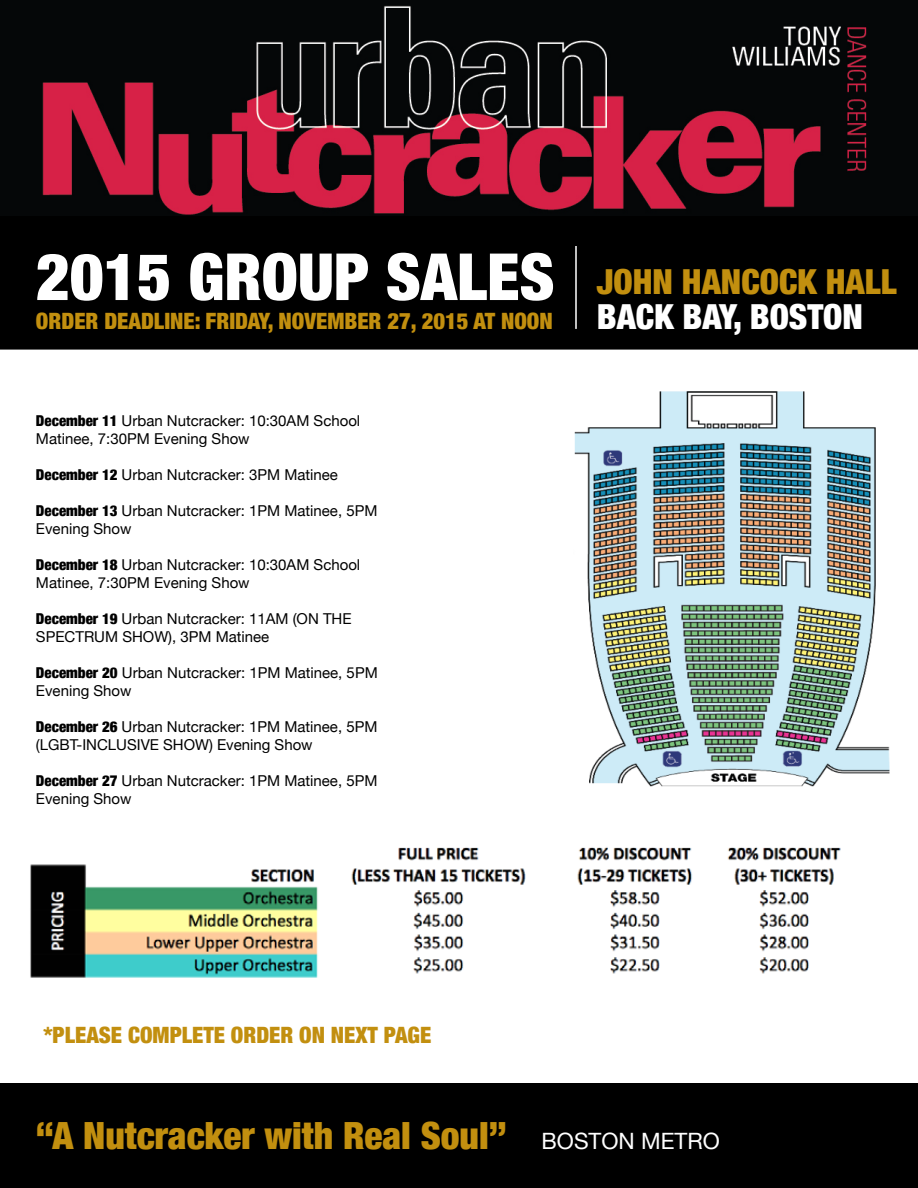
<style>
.page{position:relative;width:918px;height:1188px;background:#fff}
.page>*{position:absolute;margin:0;border:0;box-sizing:border-box;transform-origin:0 0}
.t1{font:900 condensed 65.1px "Helvetica Neue";color:#fff}
.t2{font:900 condensed 37.5px "Helvetica Neue";color:#c28f0f}
.t3{font:900 condensed 34.5px "Helvetica Neue";color:#c28f0f}
.t4{font:900 condensed 34.5px "Helvetica Neue";color:#fff}
.t5{font:900 condensed 22.5px "Helvetica Neue";color:#c28f0f}
.t6{font:15px/18px "Helvetica Neue";color:#000}
.s1{font-weight:900;font-stretch:condensed}
.s2{font-weight:400;font-stretch:normal;font-size:22.5px;color:#fff}
</style>
<div class="page">
<div style="left:0;top:216px;width:918px;height:134px;background:#000"></div>
<img style="left:30px;top:847px;width:811px;height:131px">
<img style="left:574px;top:391px;width:316px;height:396px">
<div style="left:0;top:1083px;width:918px;height:105px;background:#000"></div>
<hr style="left:575px;top:246px;width:2px;height:83px;background:#fff">
<img style="left:0;top:0;width:918px;height:216px">
<h1 class="t1" style="left:36px;top:223px;width:520px">2015 GROUP SALES</h1>
<h3 class="t5" style="left:36px;top:302px;width:518px">ORDER DEADLINE: FRIDAY, NOVEMBER 27, 2015 AT NOON</h3>
<p class="t6" style="left:36px;top:412px;width:326px"><span class="s1">December 11</span> Urban Nutcracker: 10:30AM School<br>Matinee, 7:30PM Evening Show</p>
<p class="t6" style="left:36px;top:466px;width:304px"><span class="s1">December 12</span> Urban Nutcracker: 3PM Matinee</p>
<p class="t6" style="left:36px;top:502px;width:343px"><span class="s1">December 13</span> Urban Nutcracker: 1PM Matinee, 5PM<br>Evening Show</p>
<p class="t6" style="left:36px;top:556px;width:326px"><span class="s1">December 18</span> Urban Nutcracker: 10:30AM School<br>Matinee, 7:30PM Evening Show</p>
<p class="t6" style="left:36px;top:610px;width:317px"><span class="s1">December 19</span> Urban Nutcracker: 11AM (ON THE<br>SPECTRUM SHOW), 3PM Matinee</p>
<p class="t6" style="left:36px;top:664px;width:343px"><span class="s1">December 20</span> Urban Nutcracker: 1PM Matinee, 5PM<br>Evening Show</p>
<p class="t6" style="left:36px;top:718px;width:343px"><span class="s1">December 26</span> Urban Nutcracker: 1PM Matinee, 5PM (LGBT-INCLUSIVE SHOW) Evening Show</p>
<p class="t6" style="left:36px;top:772px;width:343px"><span class="s1">December 27</span> Urban Nutcracker: 1PM Matinee, 5PM<br>Evening Show</p>
<h3 class="t3" style="left:597px;top:253px;width:301px">JOHN HANCOCK HALL</h3>
<h3 class="t4" style="left:597px;top:288px;width:267px">BACK BAY, BOSTON</h3>
<h3 class="t5" style="left:43px;top:1016px;width:389px">*PLEASE COMPLETE ORDER ON NEXT PAGE</h3>
<h2 class="t2" style="left:36px;top:1105px;width:685px">“A Nutcracker with Real Soul” <span class="s2">BOSTON METRO</span></h2>
</div>
